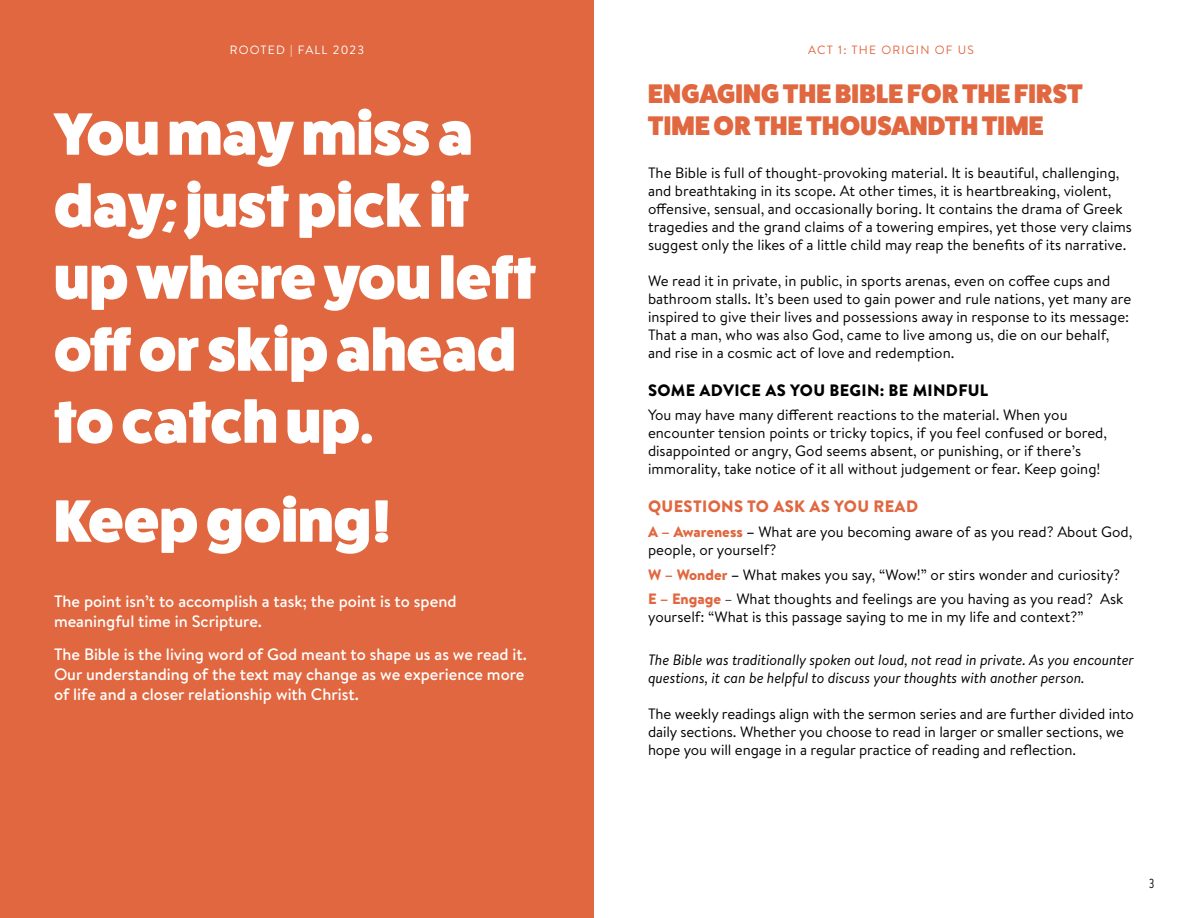
<style>
.page{position:relative;width:1188px;height:918px;background:#fff}
.page>*{position:absolute;margin:0;border:0;box-sizing:border-box;transform-origin:0 0}
.t1{font:800 60px/72px "Fat Frank";color:#fff}
.t2{font:800 27px/32.4px "Fat Frank";letter-spacing:.01em;color:#e0673f}
.t3{font:500 16.5px/19.8px "Brandon Text";color:#fff}
.t4{font:900 16.5px "Brandon Text";letter-spacing:.02em;color:#000}
.t5{font:900 16.5px "Brandon Text";letter-spacing:.02em;color:#e0673f}
.t6{font:15px/18px "Brandon Text";color:#000}
.t7{font:italic 15px/18px "Brandon Text";letter-spacing:-.01em;color:#000}
.t8{font:13.5px "Brandon Grotesque Cond";color:#000}
.t9{font:12px "Brandon Text";letter-spacing:.1em;color:#e0673f}
.t10{font:12px "Brandon Text";letter-spacing:.1em;color:#fff}
.s1{font-weight:900;color:#e0673f}
.s2{font-weight:700}
</style>
<div class="page">
<div style="left:0;top:0;width:594px;height:918px;background:#e0673f"></div>
<p class="t10" style="left:230px;top:41px;width:136px">ROOTED | FALL 2023</p>
<p class="t9" style="left:808px;top:41px;width:167px">ACT 1: THE ORIGIN OF US</p>
<h1 class="t1" style="left:54px;top:99px;width:484px">You may miss a day; just pick it up where you left off or skip ahead to catch up.</h1>
<h1 class="t1" style="left:54px;top:486px;width:340px">Keep going!</h1>
<p class="t3" style="left:54px;top:591px;width:404px">The point isn’t to accomplish a task; the point is to spend meaningful time in Scripture.</p>
<p class="t3" style="left:54px;top:644px;width:475px">The Bible is the living word of God meant to shape us as we read it.<br>Our understanding of the text may change as we experience more of life and a closer relationship with Christ.</p>
<h2 class="t2" style="left:648px;top:77px;width:436px">ENGAGING THE BIBLE FOR THE FIRST<br>TIME OR THE THOUSANDTH TIME</h2>
<p class="t6" style="left:648px;top:163px;width:485px">The Bible is full of thought-provoking material. It is beautiful, challenging, and breathtaking in its scope. At other times, it is heartbreaking, violent, offensive, sensual, and occasionally boring. It contains the drama of Greek tragedies and the grand claims of a towering empires, yet those very claims suggest only the likes of a little child may reap the benefits of its narrative.</p>
<p class="t6" style="left:648px;top:271px;width:485px">We read it in private, in public, in sports arenas, even on coffee cups and bathroom stalls. It’s been used to gain power and rule nations, yet many are inspired to give their lives and possessions away in response to its message:<br>That a man, who was also God, came to live among us, die on our behalf, and rise in a cosmic act of love and redemption.</p>
<p class="t4" style="left:648px;top:378px;width:342px">SOME ADVICE AS YOU BEGIN: BE MINDFUL</p>
<p class="t6" style="left:648px;top:406px;width:461px">You may have many different reactions to the material. When you encounter tension points or tricky topics, if you feel confused or bored, disappointed or angry, God seems absent, or punishing, or if there’s immorality, take notice of it all without judgement or fear. Keep going!</p>
<p class="t5" style="left:648px;top:495px;width:271px">QUESTIONS TO ASK AS YOU READ</p>
<p class="t6" style="left:648px;top:522px;width:486px"><span class="s1">A – Awareness</span> <span class="s2">–</span> What are you becoming aware of as you read? About God, people, or yourself?</p>
<p class="t6" style="left:648px;top:562px;width:477px;line-height:24.8px"><span class="s1">W – Wonder</span> <span class="s2">–</span> What makes you say, “Wow!” or stirs wonder and curiosity?<br><span class="s1">E – Engage</span> – What thoughts and feelings are you having as you read? Ask</p>
<p class="t6" style="left:648px;top:608px;width:437px">yourself: “What is this passage saying to me in my life and context?”</p>
<p class="t7" style="left:648px;top:651px;width:488px">The Bible was traditionally spoken out loud, not read in private. As you encounter questions, it can be helpful to discuss your thoughts with another person.</p>
<p class="t6" style="left:648px;top:705px;width:488px">The weekly readings align with the sermon series and are further divided into daily sections. Whether you choose to read in larger or smaller sections, we hope you will engage in a regular practice of reading and reflection.</p>
<p class="t8" style="left:1149px;top:875px;width:7px">3</p>
</div>
